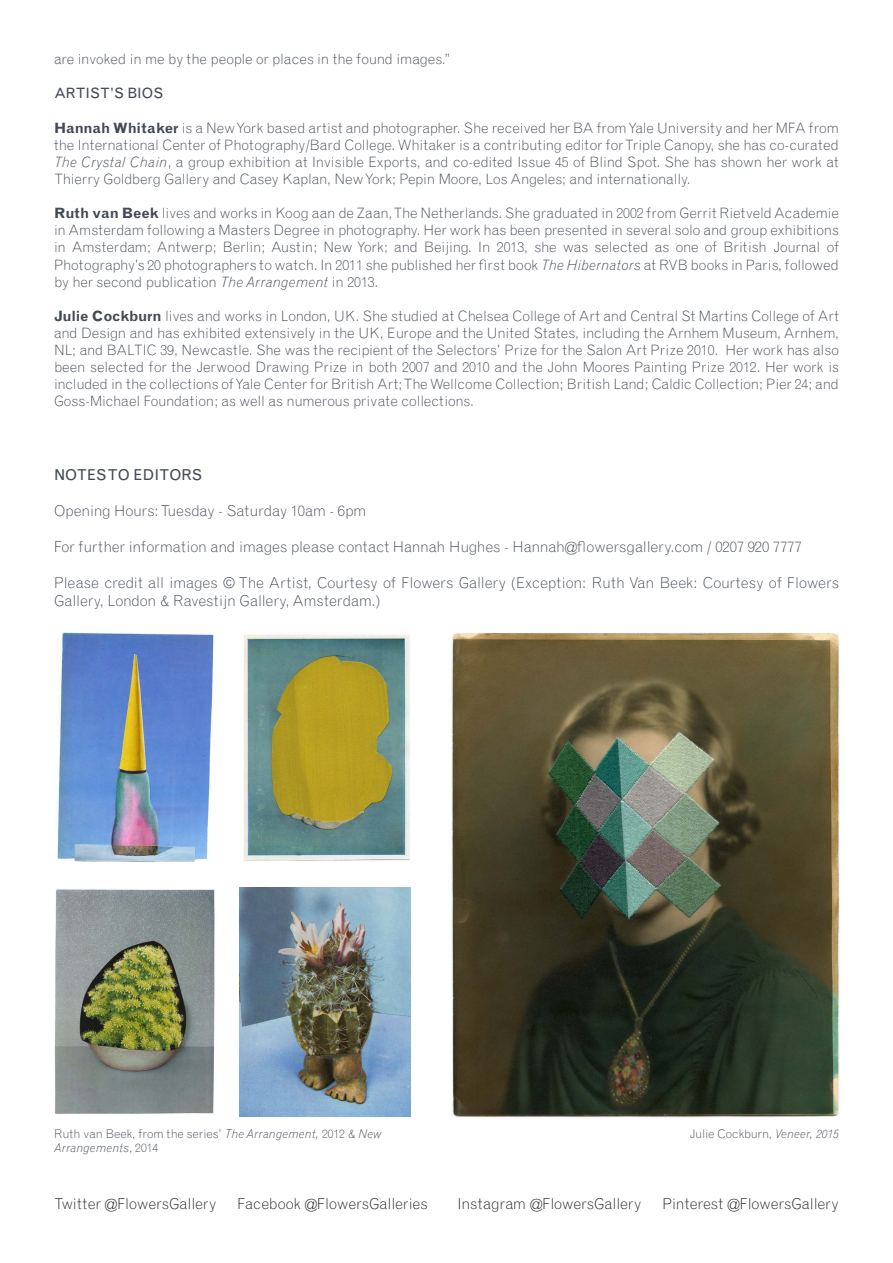
<style>
.page{position:relative;width:893px;height:1263px;background:#fff}
.page>*{position:absolute;margin:0;border:0;box-sizing:border-box;transform-origin:0 0}
.t1{font:300 15px/18px "Grotesque MT Std";color:#434a55}
.t2{font:300 15px "Grotesque MT Std";color:#231f20}
.t3{font:15px "Grotesque";color:#434a55}
.Default{font:300 14.25px/17.1px "Grotesque MT Std";letter-spacing:-.01em;color:#434a55;text-align:justify}
.Default-2{font:14.25px "Grotesque";color:#434a55}
.t4{font:300 12px/14.4px "Grotesque MT Std";color:#434a55}
.s1{font-family:"Grotesque";font-weight:700}
.s2{font-style:italic}
</style>
<div class="page">
<img style="left:57px;top:633px;width:157px;height:229px">
<img style="left:451px;top:632px;width:389px;height:486px">
<img style="left:244px;top:634px;width:166px;height:227px">
<img style="left:54px;top:889px;width:161px;height:225px">
<img style="left:240px;top:887px;width:171px;height:229px">
<p class="Default" style="left:54px;top:51px;width:398px">are invoked in me by the people or places in the found images.”</p>
<p class="Default-2" style="left:54px;top:85px;width:111px">ARTIST’S BIOS</p>
<p class="Default" style="left:54px;top:119px;width:786px"><span class="s1">Hannah Whitaker</span> is a New York based artist and photographer. She received her BA from Yale University and her MFA from the International Center of Photography/Bard College. Whitaker is a contributing editor for Triple Canopy, she has co-curated <span class="s2">The Crystal Chain</span>, a group exhibition at Invisible Exports, and co-edited Issue 45 of Blind Spot. She has shown her work at Thierry Goldberg Gallery and Casey Kaplan, New York; Pepin Moore, Los Angeles; and internationally.</p>
<p class="Default" style="left:54px;top:205px;width:786px"><span class="s1">Ruth van Beek</span> lives and works in Koog aan de Zaan, The Netherlands. She graduated in 2002 from Gerrit Rietveld Academie in Amsterdam following a Masters Degree in photography. Her work has been presented in several solo and group exhibitions in Amsterdam; Antwerp; Berlin; Austin; New York; and Beijing. In 2013, she was selected as one of British Journal of Photography’s 20 photographers to watch. In 2011 she published her first book <span class="s2">The Hibernators</span> at RVB books in Paris, followed by her second publication <span class="s2">The Arrangement</span> in 2013.</p>
<p class="Default" style="left:54px;top:307px;width:786px"><span class="s1">Julie Cockburn</span> lives and works in London, UK. She studied at Chelsea College of Art and Central St Martins College of Art and Design and has exhibited extensively in the UK, Europe and the United States, including the Arnhem Museum, Arnhem, NL; and BALTIC 39, Newcastle. She was the recipient of the Selectors’ Prize for the Salon Art Prize 2010. Her work has also been selected for the Jerwood Drawing Prize in both 2007 and 2010 and the John Moores Painting Prize 2012. Her work is included in the collections of Yale Center for British Art; The Wellcome Collection; British Land; Caldic Collection; Pier 24; and Goss-Michael Foundation; as well as numerous private collections.</p>
<p class="t3" style="left:54px;top:466px;width:150px">NOTES TO EDITORS</p>
<p class="t1" style="left:54px;top:501px;width:314px">Opening Hours: Tuesday - Saturday 10am - 6pm</p>
<p class="t1" style="left:54px;top:537px;width:749px">For further information and images please contact Hannah Hughes - Hannah@flowersgallery.com / 0207 920 7777</p>
<p class="t1" style="left:54px;top:573px;width:786px">Please credit all images © The Artist, Courtesy of Flowers Gallery (Exception: Ruth Van Beek: Courtesy of Flowers<br>Gallery, London &amp; Ravestijn Gallery, Amsterdam.)</p>
<p class="t4" style="left:54px;top:1126px;width:329px">Ruth van Beek, from the series’ <span class="s2">The Arrangement,</span> 2012 &amp; <span class="s2">New<br>Arrangements</span>, 2014</p>
<p class="t4" style="left:690px;top:1126px;width:150px">Julie Cockburn, <span class="s2">Veneer, 2015</span></p>
<p class="t2" style="left:54px;top:1194px;width:164px">Twitter @FlowersGallery</p>
<p class="t2" style="left:238px;top:1194px;width:192px">Facebook @FlowersGalleries</p>
<p class="t2" style="left:458px;top:1194px;width:185px">Instagram @FlowersGallery</p>
<p class="t2" style="left:663px;top:1194px;width:178px">Pinterest @FlowersGallery</p>
</div>
